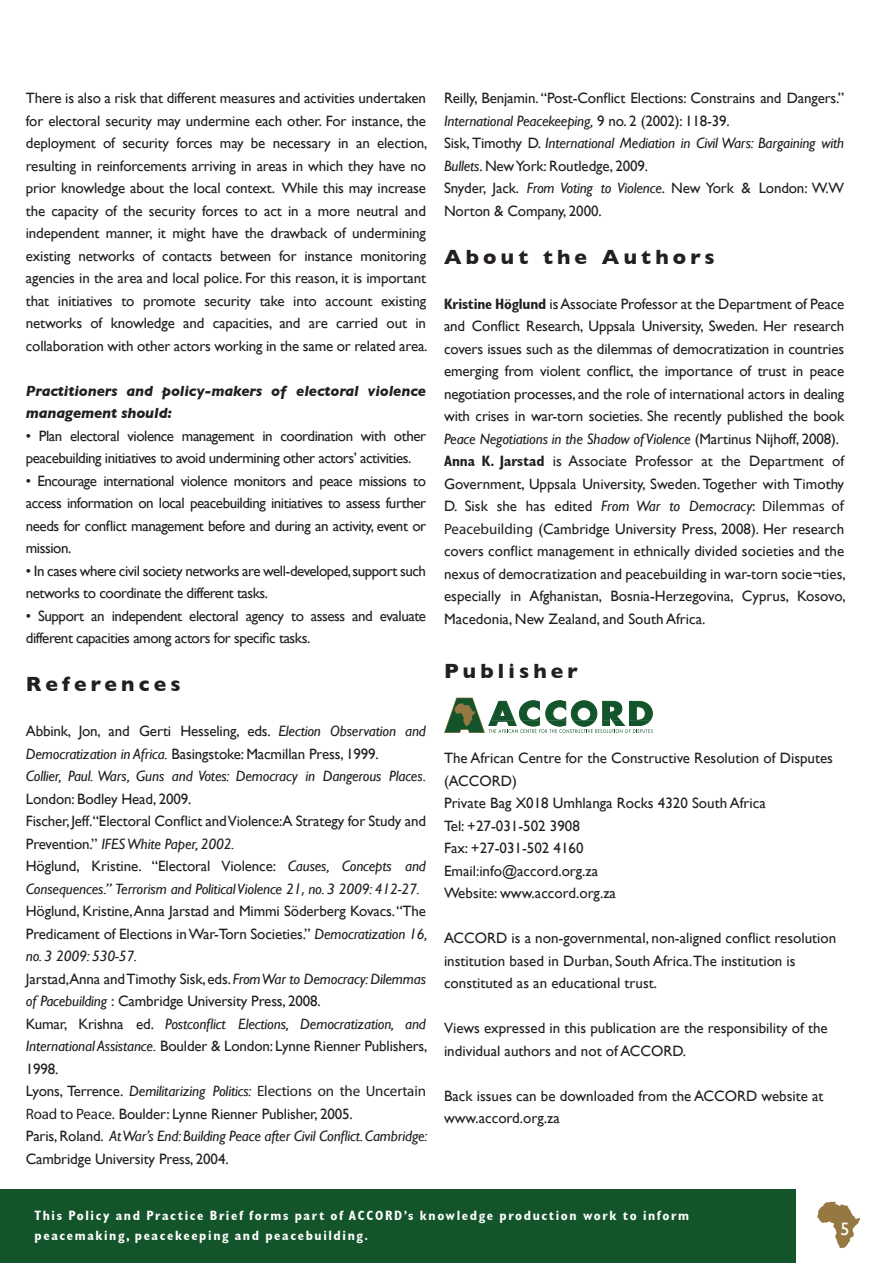
<style>
.page{position:relative;width:893px;height:1263px;background:#fff}
.page>*{position:absolute;margin:0;border:0;box-sizing:border-box;transform-origin:0 0}
.t1{font:700 21px "Gill Sans";letter-spacing:.2em;color:#231f20}
.t2{font:18px "Gill Sans";color:#fdffff}
.t3{font:15px/22.5px "Gill Sans";letter-spacing:-.01em;color:#231f20}
.t4{font:italic 15px/22.5px "Gill Sans";letter-spacing:-.01em;color:#231f20}
.t5{font:15px/22.5px "Gill Sans";letter-spacing:-.03em;color:#231f20}
.t6{font:italic 700 15px/22.5px "Gill Sans";letter-spacing:-.01em;color:#231f20}
.t7{font:700 condensed 13.5px "Gill Sans";letter-spacing:.12em;color:#fff}
.s1{font-style:italic}
.s2{font-style:normal}
.s3{font-family:"Myriad Pro";font-style:normal}
.s4{font-family:"Myriad Pro"}
.s5{font-weight:700;font-stretch:condensed}
</style>
<div class="page">
<div style="left:0;top:1190px;width:893px;height:73px;background:#14542b"></div>
<div style="left:796px;top:1189px;width:97px;height:74px;background:#fff"></div>
<svg style="left:817px;top:1201px;width:43px;height:47px"></svg>
<svg style="left:444px;top:697px;width:209px;height:36px"></svg>
<div style="left:578px;top:708px;width:12px;height:12px;background:#fffffd;border-radius:50%"></div>
<p class="t3" style="left:26px;top:87px;width:403px;text-align:justify">There is also a risk that different measures and activities undertaken for electoral security may undermine each other. For instance, the deployment of security forces may be necessary in an election, resulting in reinforcements arriving in areas in which they have no prior knowledge about the local context. While this may increase the capacity of the security forces to act in a more neutral and independent manner, it might have the drawback of undermining existing networks of contacts between for instance monitoring agencies in the area and local police. For this reason, it is important that initiatives to promote security take into account existing networks of knowledge and capacities, and are carried out in collaboration with other actors working in the same or related area.</p>
<p class="t6" style="left:26px;top:379px;width:402px">Practitioners and policy-makers of electoral violence management should:</p>
<p class="t5" style="left:26px;top:424px;width:402px">• Plan electoral violence management in coordination with other peacebuilding initiatives to avoid undermining other actors’ activities.</p>
<p class="t3" style="left:26px;top:469px;width:402px;text-align:justify">• Encourage international violence monitors and peace missions to access information on local peacebuilding initiatives to assess further needs for conflict management before and during an activity, event or mission.</p>
<p class="t5" style="left:26px;top:559px;width:402px">• In cases where civil society networks are well-developed, support such networks to coordinate the different tasks.</p>
<p class="t5" style="left:26px;top:604px;width:402px">• Support an independent electoral agency to assess and evaluate different capacities among actors for specific tasks.</p>
<p class="t1" style="left:26px;top:672px;width:156px">References</p>
<p class="t3" style="left:26px;top:720px;width:402px">Abbink, Jon, and Gerti Hesseling, eds. <span class="s1">Election Observation and<br>Democratization in Africa.</span> Basingstoke: Macmillan Press, 1999.</p>
<p class="t4" style="left:26px;top:765px;width:402px">Collier, Paul. Wars, Guns and Votes: Democracy in Dangerous Places.<br><span class="s2">London: Bodley Head, 2009.</span></p>
<p class="t3" style="left:26px;top:810px;width:402px">Fischer, Jeff.“Electoral Conflict and Violence:A Strategy for Study and<br>Prevention.” <span class="s1">IFES White Paper, 2002.</span></p>
<p class="t4" style="left:26px;top:855px;width:402px"><span class="s2">Höglund, Kristine. “Electoral Violence:</span> Causes, Concepts and<br>Consequences.” Terrorism and Political Violence 21<span class="s3">,</span> no. 3 2009: 412-27.</p>
<p class="t3" style="left:26px;top:900px;width:403px;text-align:justify">Höglund, Kristine, Anna Jarstad and Mimmi Söderberg Kovacs. “The Predicament of Elections in War-Torn Societies.” <span class="s1">Democratization 16, no. 3 2009: 530-57.</span></p>
<p class="t3" style="left:26px;top:967px;width:402px">Jarstad,Anna and Timothy Sisk, eds. <span class="s1">From War to Democracy: Dilemmas of Pacebuilding</span> <span class="s4">:</span> Cambridge University Press, 2008.</p>
<p class="t4" style="left:26px;top:1012px;width:403px;text-align:justify"><span class="s2">Kumar, Krishna ed.</span> Postconflict Elections, Democratization, and International Assistance. <span class="s2">Boulder &amp; London: Lynne Rienner Publishers, 1998.</span></p>
<p class="t3" style="left:26px;top:1080px;width:402px">Lyons, Terrence. <span class="s1">Demilitarizing Politics:</span> <span class="s4">Elections on the Uncertain<br>Road to Peace.</span> Boulder: Lynne Rienner Publisher, 2005.</p>
<p class="t4" style="left:26px;top:1125px;width:403px"><span class="s2">Paris, Roland.</span> At War’s End: Building Peace after Civil Conflict. Cambridge:<br><span class="s2">Cambridge University Press, 2004.</span></p>
<p class="t3" style="left:444px;top:87px;width:402px">Reilly, Benjamin. “Post-Conflict Elections: Constrains and Dangers.”<br><span class="s1">International Peacekeeping,</span> 9 no. 2 (2002): 118-39.</p>
<p class="t4" style="left:444px;top:132px;width:402px"><span class="s2">Sisk, Timothy D.</span> International Mediation in Civil Wars: Bargaining with<br>Bullets<span class="s2">. New York: Routledge, 2009.</span></p>
<p class="t3" style="left:444px;top:177px;width:402px">Snyder, Jack. <span class="s1">From Voting to Violence</span>. New York &amp; London: W.W<br>Norton &amp; Company, 2000.</p>
<p class="t1" style="left:444px;top:244px;width:272px">About the Authors</p>
<p class="t3" style="left:444px;top:292px;width:402px;text-align:justify"><span class="s5">Kristine Höglund</span> is Associate Professor at the Department of Peace and Conflict Research, Uppsala University, Sweden. Her research covers issues such as the dilemmas of democratization in countries emerging from violent conflict, the importance of trust in peace negotiation processes, and the role of international actors in dealing with crises in war-torn societies. She recently published the book <span class="s1">Peace Negotiations in the Shadow of Violence</span> (Martinus Nijhoff, 2008).</p>
<p class="t3" style="left:444px;top:450px;width:403px;text-align:justify"><span class="s5">Anna K. Jarstad</span> is Associate Professor at the Department of Government, Uppsala University, Sweden. Together with Timothy D. Sisk she has edited <span class="s1">From War to Democracy</span><span class="s4">: Dilemmas of Peacebuilding</span> (Cambridge University Press, 2008). Her research covers conflict management in ethnically divided societies and the nexus of democratization and peacebuilding in war-torn socie¬ties, especially in Afghanistan, Bosnia-Herzegovina, Cyprus, Kosovo, Macedonia, New Zealand, and South Africa.</p>
<p class="t1" style="left:444px;top:658px;width:135px">Publisher</p>
<p class="t3" style="left:444px;top:747px;width:391px">The African Centre for the Constructive Resolution of Disputes (ACCORD)</p>
<p class="t3" style="left:444px;top:792px;width:323px">Private Bag X018 Umhlanga Rocks 4320 South Africa</p>
<p class="t3" style="left:444px;top:814px;width:137px">Tel: +27-031-502 3908</p>
<p class="t3" style="left:444px;top:837px;width:141px">Fax: +27-031-502 4160</p>
<p class="t3" style="left:444px;top:859px;width:156px">Email:info@accord.org.za</p>
<p class="t3" style="left:444px;top:882px;width:173px">Website: www.accord.org.za</p>
<p class="t3" style="left:444px;top:927px;width:394px">ACCORD is a non-governmental, non-aligned conflict resolution institution based in Durban, South Africa.The institution is constituted as an educational trust.</p>
<p class="t3" style="left:444px;top:1017px;width:385px">Views expressed in this publication are the responsibility of the individual authors and not of ACCORD.</p>
<p class="t3" style="left:444px;top:1084px;width:381px">Back issues can be downloaded from the ACCORD website at www.accord.org.za</p>
<p class="t7" style="left:34px;top:1208px;width:656px">This Policy and Practice Brief forms part of ACCORD’s knowledge production work to inform</p>
<p class="t7" style="left:34px;top:1227px;width:335px">peacemaking, peacekeeping and peacebuilding.</p>
<p class="t2" style="left:840px;top:1218px;width:10px">5</p>
</div>
